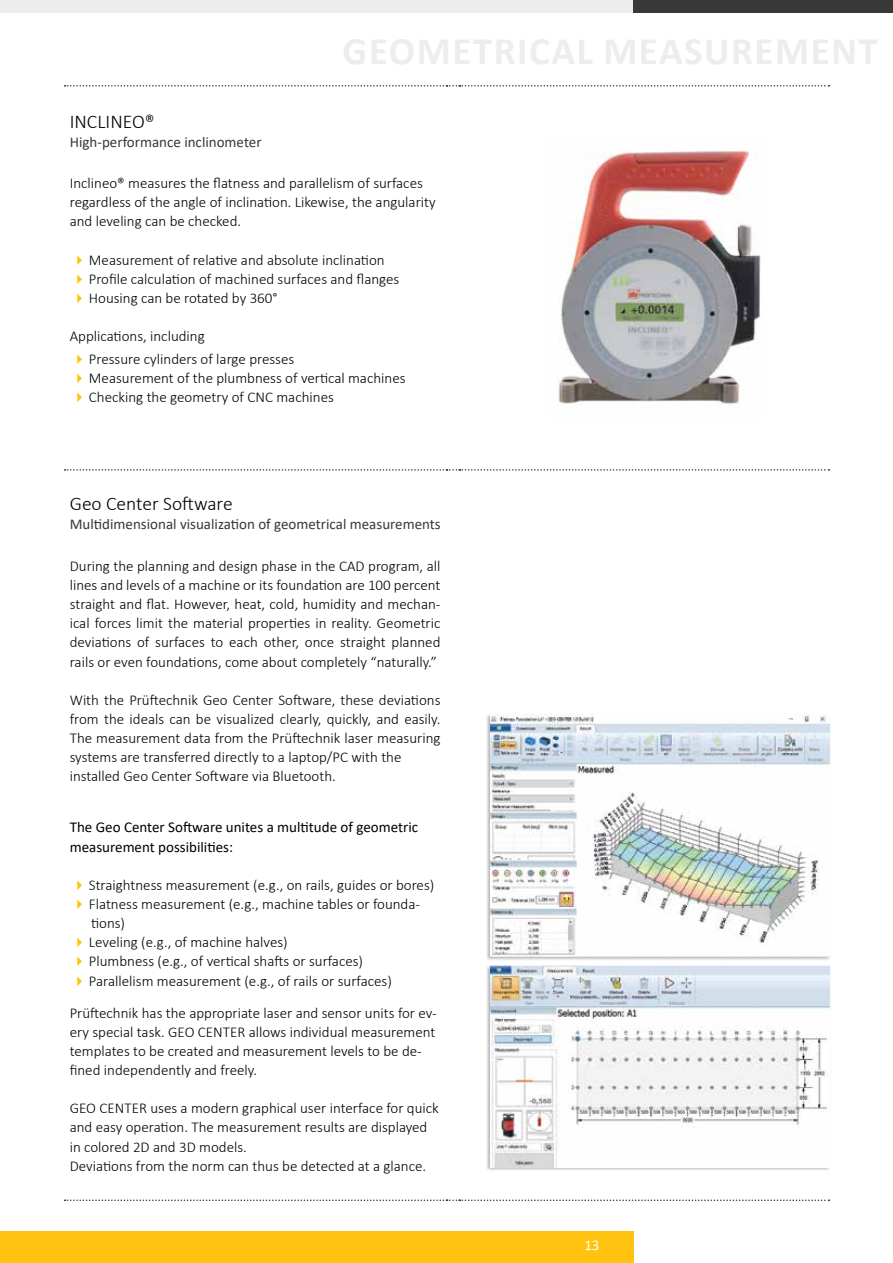
<style>
.page{position:relative;width:893px;height:1263px;background:#fff}
.page>*{position:absolute;margin:0;border:0;box-sizing:border-box;transform-origin:0 0}
.t1{font:300 19.5px "Calibri";color:#000}
.t2{font:300 15px/19.2px "Calibri";color:#000}
.t3{font:15px "Calibri";color:#383839}
.t4{font:15px/19.2px "Calibri";color:#000}
.t5{font:15px "Calibri";color:#fff}
</style>
<div class="page">
<div style="left:0;top:1231px;width:634px;height:32px;background:#ffc20e"></div>
<div style="left:0;top:0;width:635px;height:13px;background:#ededee"></div>
<div style="left:634px;top:0;width:259px;height:13px;background:#383839"></div>
<img style="left:557px;top:151px;width:204px;height:253px">
<div style="left:486px;top:713px;width:345px;height:248px;background:#000;opacity:.3"></div>
<img style="left:490px;top:714px;width:339px;height:242px">
<div style="left:486px;top:964px;width:345px;height:207px;background:#000;opacity:.3"></div>
<img style="left:490px;top:966px;width:339px;height:201px">
<svg style="left:65px;top:85px;width:764px;height:2px"></svg>
<svg style="left:65px;top:469px;width:764px;height:2px"></svg>
<svg style="left:65px;top:1199px;width:764px;height:2px"></svg>
<h1 class="t1" style="left:70px;top:109px;width:86px">INCLINEO®</h1>
<p class="t3" style="left:70px;top:131px;width:193px">High-performance inclinometer</p>
<p class="t2" style="left:70px;top:173px;width:367px">Inclineo® measures the flatness and parallelism of surfaces regardless of the angle of inclination. Likewise, the angularity and leveling can be checked.</p>
<p class="t2" style="left:89px;top:250px;width:312px">Measurement of relative and absolute inclination<br>Profile calculation of machined surfaces and flanges<br>Housing can be rotated by 360°</p>
<p class="t2" style="left:89px;top:325px;width:207px;line-height:22.4px;text-indent:-19px">Applications, including<br>Pressure cylinders of large presses</p>
<p class="t2" style="left:89px;top:368px;width:318px">Measurement of the plumbness of vertical machines<br>Checking the geometry of CNC machines</p>
<h1 class="t1" style="left:70px;top:492px;width:164px">Geo Center Software</h1>
<p class="t3" style="left:70px;top:514px;width:373px">Multidimensional visualization of geometrical measurements</p>
<p class="t2" style="left:70px;top:556px;width:372px;text-align:justify">During the planning and design phase in the CAD program, all lines and levels of a machine or its foundation are 100 percent straight and flat. However, heat, cold, humidity and mechan&shy;ical forces limit the material properties in reality. Geometric deviations of surfaces to each other, once straight planned rails or even foundations, come about completely “naturally.”</p>
<p class="t2" style="left:70px;top:690px;width:372px">With the Prüftechnik Geo Center Software, these deviations from the ideals can be visualized clearly, quickly, and easily.<br>The measurement data from the Prüftechnik laser measuring systems are transferred directly to a laptop/PC with the installed Geo Center Software via Bluetooth.</p>
<p class="t4" style="left:70px;top:817px;width:350px">The Geo Center Software unites a multitude of geometric measurement possibilities:</p>
<p class="t2" style="left:89px;top:875px;width:347px">Straightness measurement (e.g., on rails, guides or bores)<br>Flatness measurement (e.g., machine tables or founda&shy;tions)<br>Leveling (e.g., of machine halves)<br>Plumbness (e.g., of vertical shafts or surfaces)<br>Parallelism measurement (e.g., of rails or surfaces)</p>
<p class="t2" style="left:70px;top:1003px;width:368px">Prüftechnik has the appropriate laser and sensor units for ev&shy;ery special task. GEO CENTER allows individual measurement templates to be created and measurement levels to be de&shy;fined independently and freely.</p>
<p class="t2" style="left:70px;top:1098px;width:371px">GEO CENTER uses a modern graphical user interface for quick and easy operation. The measurement results are displayed in colored 2D and 3D models.<br>Deviations from the norm can thus be detected at a glance.</p>
<p class="t5" style="left:584px;top:1235px;width:17px">13</p>
</div>
